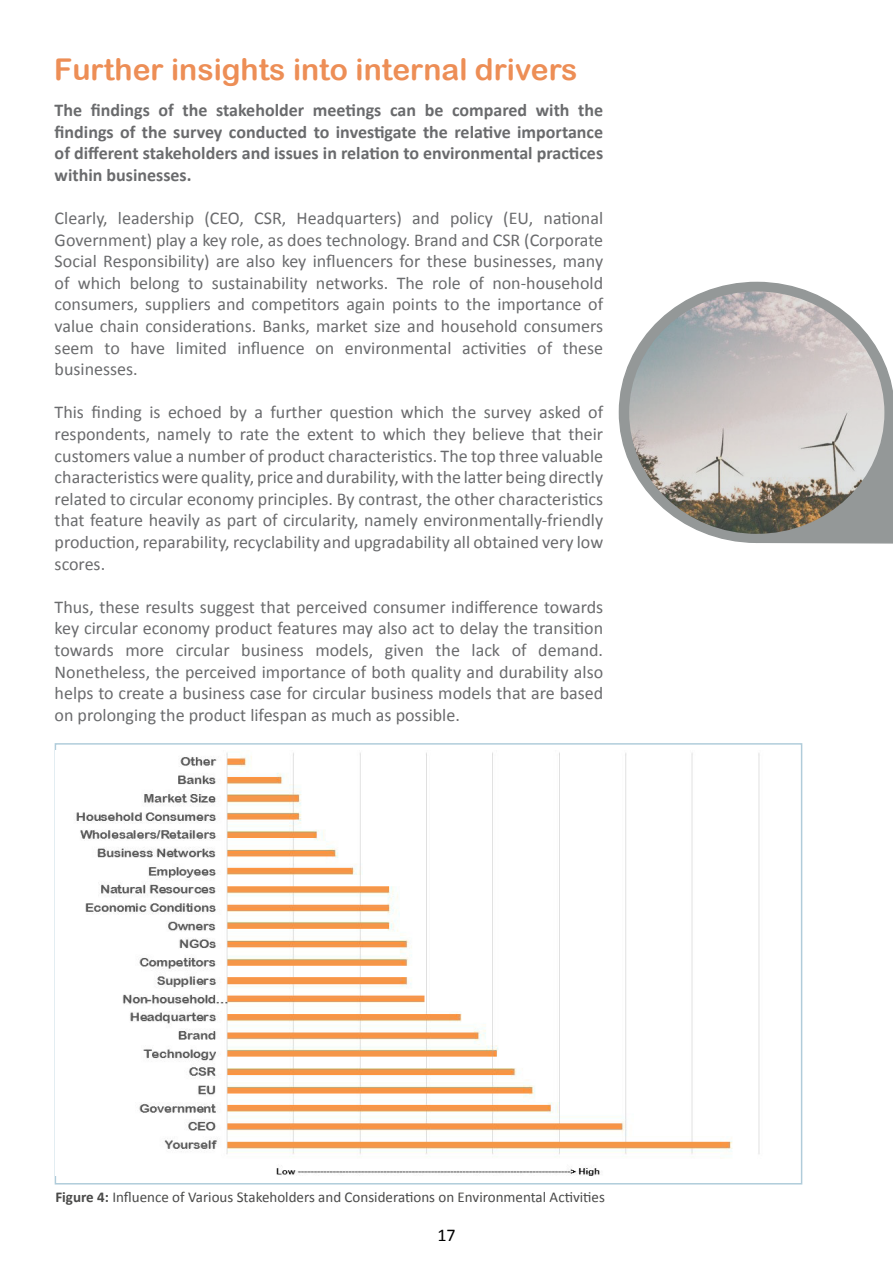
<style>
.page{position:relative;width:893px;height:1263px;background:#fff}
.page>*{position:absolute;margin:0;border:0;box-sizing:border-box;transform-origin:0 0}
.t1{font:30px "Arial Rounded MT Bold";color:#ed8e56}
.t2{font:18px/21.6px "Calibri";color:#6a6b6d;text-align:justify}
.t3{font:700 18px/21.6px "Calibri";color:#6a6b6d;text-align:justify}
.t4{font:18px "Calibri";color:#000}
.t5{font:15px "Calibri";color:#4a4a49}
.s1{font-weight:700}
</style>
<div class="page">
<img style="left:76px;top:752px;width:684px;height:424px">
<svg style="left:619px;top:281px;width:274px;height:767px"></svg>
<img style="left:629px;top:291px;width:255px;height:243px">
<h1 class="t1" style="left:54px;top:52px;width:525px">Further insights into internal drivers</h1>
<p class="t3" style="left:55px;top:99px;width:550px">The findings of the stakeholder meetings can be compared with the findings of the survey conducted to investigate the relative importance of different stakeholders and issues in relation to environmental practices within businesses.</p>
<p class="t2" style="left:55px;top:207px;width:550px">Clearly, leadership (CEO, CSR, Headquarters) and policy (EU, national Government) play a key role, as does technology. Brand and CSR (Corporate Social Responsibility) are also key influencers for these businesses, many of which belong to sustainability networks. The role of non-household consumers, suppliers and competitors again points to the importance of value chain considerations. Banks, market size and household consumers seem to have limited influence on environmental activities of these businesses.</p>
<p class="t2" style="left:55px;top:402px;width:550px">This finding is echoed by a further question which the survey asked of respondents, namely to rate the extent to which they believe that their customers value a number of product characteristics. The top three valuable characteristics were quality, price and durability, with the latter being directly related to circular economy principles. By contrast, the other characteristics that feature heavily as part of circularity, namely environmentally-friendly production, reparability, recyclability and upgradability all obtained very low scores.</p>
<p class="t2" style="left:55px;top:596px;width:550px">Thus, these results suggest that perceived consumer indifference towards key circular economy product features may also act to delay the transition towards more circular business models, given the lack of demand.<br>Nonetheless, the perceived importance of both quality and durability also helps to create a business case for circular business models that are based on prolonging the product lifespan as much as possible.</p>
<p class="t5" style="left:55px;top:1188px;width:551px"><span class="s1">Figure 4:</span> Influence of Various Stakeholders and Considerations on Environmental Activities</p>
<p class="t4" style="left:437px;top:1223px;width:20px">17</p>
</div>
